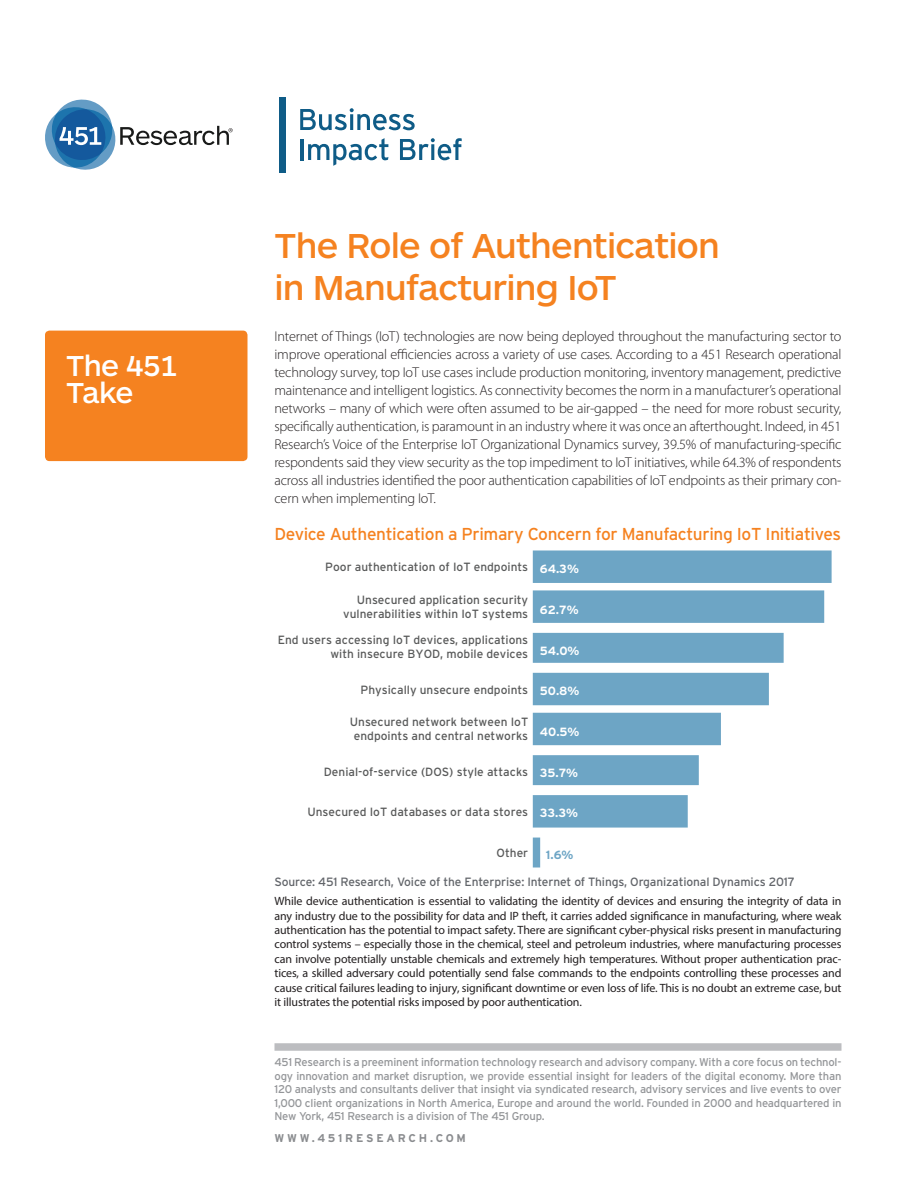
<style>
.page{position:relative;width:918px;height:1188px;background:#fff}
.page>*{position:absolute;margin:0;border:0;box-sizing:border-box;transform-origin:0 0}
.BIB_Headline_A{font:500 36px/42px "ARS Maquette Pro";letter-spacing:-.02em;color:#f58220}
.BIB_Callout_Section{font:500 30px/27px "ARS Maquette Pro";letter-spacing:-.02em;color:#fff}
.BIB_Chart_Header{font:17.25px "Interstate";letter-spacing:-.02em;color:#f58220}
.BIB_Intro{font:300 14.25px/18px "Myriad Pro";letter-spacing:-.015em;color:#231f20;text-align:justify}
.BIB_Body{font:12px/14.4px "Myriad Pro";letter-spacing:-.01em;color:#231f20;text-align:justify}
.BIB_Source_Line{font:12px "Interstate";letter-spacing:-.01em;color:#62656a}
.t1{font:11.85px/14.2px "Interstate";color:#595a5a;text-align:right}
.t2{font:700 11.85px "Interstate";color:#fff}
.t3{font:700 11.85px "Interstate";color:#6da5c5}
.BIB_Intro-2{font:11.25px/13.5px "Interstate";letter-spacing:-.02em;color:#939598;text-align:justify}
.BIB_Intro-3{font:700 11.25px "Interstate";letter-spacing:.25em;color:#8a8c8f}
</style>
<div class="page">
<div style="left:45px;top:331px;width:203px;height:130px;background:#f58220;border-radius:4px"></div>
<div style="left:274px;top:1043px;width:568px;height:8px;background:#bcbdc0"></div>
<svg style="left:45px;top:99px;width:188px;height:71px"></svg>
<svg style="left:300px;top:108px;width:115px;height:22px"></svg>
<hr style="left:300px;top:139px;width:4px;height:21px;background:#0f5c87">
<svg style="left:308px;top:138px;width:80px;height:28px"></svg>
<svg style="left:400px;top:138px;width:62px;height:22px"></svg>
<div style="left:279px;top:97px;width:7px;height:75px;background:#0f5c87"></div>
<svg style="left:533px;top:551px;width:299px;height:317px;fill:#6da5c5"></svg>
<p class="BIB_Callout_Section" style="left:66px;top:350px;width:113px">The 451<br>Take</p>
<p class="BIB_Headline_A" style="left:274px;top:223px;width:447px">The Role of Authentication in Manufacturing IoT</p>
<p class="BIB_Intro" style="left:274px;top:327px;width:569px">Internet of Things (IoT) technologies are now being deployed throughout the manufacturing sector to improve operational efficiencies across a variety of use cases. According to a 451 Research operational technology survey, top IoT use cases include production monitoring, inventory management, predictive maintenance and intelligent logistics. As connectivity becomes the norm in a manufacturer’s operational networks – many of which were often assumed to be air-gapped – the need for more robust security, specifically authentication, is paramount in an industry where it was once an afterthought. Indeed, in 451<br>Research’s Voice of the Enterprise IoT Organizational Dynamics survey, 39.5% of manufacturing-specific respondents said they view security as the top impediment to IoT initiatives, while 64.3% of respondents across all industries identified the poor authentication capabilities of IoT endpoints as their primary con&shy;cern when implementing IoT.</p>
<p class="BIB_Chart_Header" style="left:274px;top:523px;width:568px">Device Authentication a Primary Concern for Manufacturing IoT Initiatives</p>
<p class="t1" style="left:325px;top:560px;width:204px">Poor authentication of IoT endpoints</p>
<p class="t1" style="left:343px;top:592px;width:186px">Unsecured application security vulnerabilities within IoT systems</p>
<p class="t1" style="left:278px;top:632px;width:252px">End users accessing IoT devices, applications with insecure BYOD, mobile devices</p>
<p class="t1" style="left:361px;top:682px;width:169px">Physically unsecure endpoints</p>
<p class="t1" style="left:350px;top:715px;width:180px;text-align:center">Unsecured network between IoT endpoints and central networks</p>
<p class="t1" style="left:324px;top:765px;width:206px">Denial-of-service (DOS) style attacks</p>
<p class="t1" style="left:307px;top:805px;width:222px">Unsecured IoT databases or data stores</p>
<p class="t1" style="left:497px;top:846px;width:33px">Other</p>
<p class="t2" style="left:540px;top:561px;width:41px">64.3%</p>
<p class="t2" style="left:540px;top:603px;width:40px">62.7%</p>
<p class="t2" style="left:540px;top:644px;width:41px">54.0%</p>
<p class="t2" style="left:540px;top:684px;width:41px">50.8%</p>
<p class="t2" style="left:540px;top:725px;width:41px">40.5%</p>
<p class="t2" style="left:540px;top:766px;width:40px">35.7%</p>
<p class="t2" style="left:540px;top:806px;width:40px">33.3%</p>
<p class="t3" style="left:546px;top:847px;width:29px">1.6%</p>
<p class="BIB_Source_Line" style="left:274px;top:875px;width:522px">Source: 451 Research, Voice of the Enterprise: Internet of Things, Organizational Dynamics 2017</p>
<p class="BIB_Body" style="left:274px;top:894px;width:569px">While device authentication is essential to validating the identity of devices and ensuring the integrity of data in any industry due to the possibility for data and IP theft, it carries added significance in manufacturing, where weak authentication has the potential to impact safety. There are significant cyber-physical risks present in manufacturing control systems – especially those in the chemical, steel and petroleum industries, where manufacturing processes can involve potentially unstable chemicals and extremely high temperatures. Without proper authentication prac&shy;tices, a skilled adversary could potentially send false commands to the endpoints controlling these processes and cause critical failures leading to injury, significant downtime or even loss of life. This is no doubt an extreme case, but it illustrates the potential risks imposed by poor authentication.</p>
<p class="BIB_Intro-2" style="left:274px;top:1056px;width:569px">451 Research is a preeminent information technology research and advisory company. With a core focus on technol&shy;ogy innovation and market disruption, we provide essential insight for leaders of the digital economy. More than 120 analysts and consultants deliver that insight via syndicated research, advisory services and live events to over 1,000 client organizations in North America, Europe and around the world. Founded in 2000 and headquartered in New York, 451 Research is a division of The 451 Group.</p>
<p class="BIB_Intro-3" style="left:274px;top:1131px;width:193px">WWW.451RESEARCH.COM</p>
</div>
